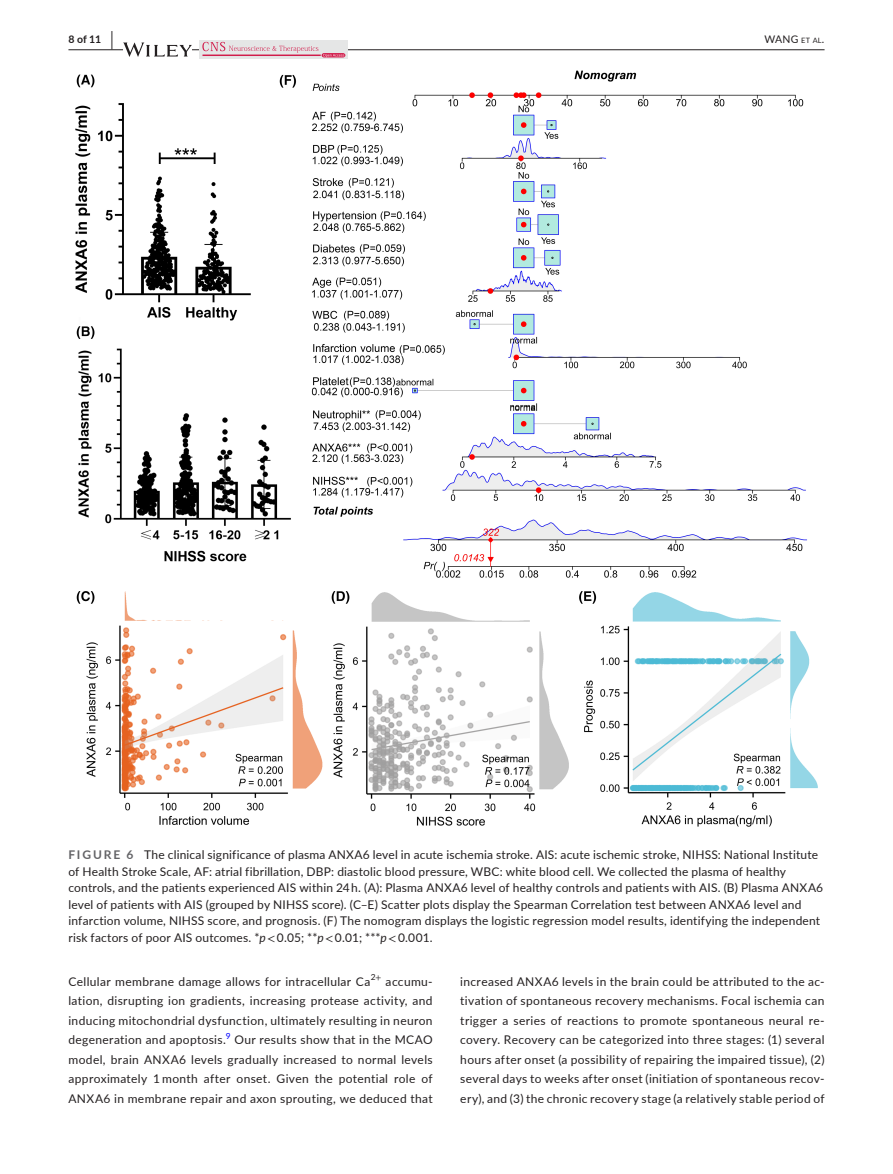
<style>
.page{position:relative;width:893px;height:1174px;background:#fff}
.page>*{position:absolute;margin:0;border:0;box-sizing:border-box;transform-origin:0 0}
.t1{font:12px/19.5px "Lato";letter-spacing:.015em;color:#231f20;text-align:justify}
.t2{font:10.5px "Lato";color:#231f20}
.t3{font:700 10.5px "Lato";color:#231f20}
.s1{font-size:19.5px}
.s2{font-size:7.35px}
.s3{font-weight:700;color:#636366}
.s4{font-style:italic}
.s5{font-family:"STIX"}
</style>
<div class="page">
<hr style="left:68px;top:49px;width:756px;height:1px;background:#231f20">
<svg style="left:123px;top:42px;width:69px;height:15px"></svg>
<div style="left:200px;top:40px;width:148px;height:19px;background:#e5e6e6"></div>
<hr style="left:322px;top:53px;width:23px;height:4px;background:#d42d58;border-radius:2px">
<svg style="left:202px;top:42px;width:142px;height:15px"></svg>
<img style="left:75px;top:70px;width:743px;height:757px">
<p class="t3" style="left:68px;top:31px;width:46px">8 of 11 <span class="s1">|</span></p>
<p class="t2" style="left:764px;top:31px;width:61px">WANG <span class="s2">et al</span>.</p>
<p class="t1" style="left:68px;top:846px;width:756px;line-height:16.5px;text-align:left"><span class="s3">FIGURE 6</span> The clinical significance of plasma ANXA6 level in acute ischemia stroke. AIS: acute ischemic stroke, NIHSS: National Institute of Health Stroke Scale, AF: atrial fibrillation, DBP: diastolic blood pressure, WBC: white blood cell. We collected the plasma of healthy controls, and the patients experienced AIS within 24 h. (A): Plasma ANXA6 level of healthy controls and patients with AIS. (B) Plasma ANXA6 level of patients with AIS (grouped by NIHSS score). (C–E) Scatter plots display the Spearman Correlation test between ANXA6 level and infarction volume, NIHSS score, and prognosis. (F) The nomogram displays the logistic regression model results, identifying the independent risk factors of poor AIS outcomes. *<span class="s4">p</span><span class="s5">&lt;</span> 0.05; **<span class="s4">p</span><span class="s5">&lt;</span> 0.01; ***<span class="s4">p</span><span class="s5">&lt;</span> 0.001.</p>
<p class="t1" style="left:68px;top:971px;width:366px">Cellular membrane damage allows for intracellular Ca<sup>2</sup><sup>+</sup> accumu&shy;lation, disrupting ion gradients, increasing protease activity, and inducing mitochondrial dysfunction, ultimately resulting in neuron degeneration and apoptosis.<sup>9</sup> Our results show that in the MCAO model, brain ANXA6 levels gradually increased to normal levels approximately 1 month after onset. Given the potential role of ANXA6 in membrane repair and axon sprouting, we deduced that</p>
<p class="t1" style="left:460px;top:971px;width:366px">increased ANXA6 levels in the brain could be attributed to the ac&shy;tivation of spontaneous recovery mechanisms. Focal ischemia can trigger a series of reactions to promote spontaneous neural re&shy;covery. Recovery can be categorized into three stages: (1) several hours after onset (a possibility of repairing the impaired tissue), (2) several days to weeks after onset (initiation of spontaneous recov&shy;ery), and (3) the chronic recovery stage (a relatively stable period of</p>
</div>
